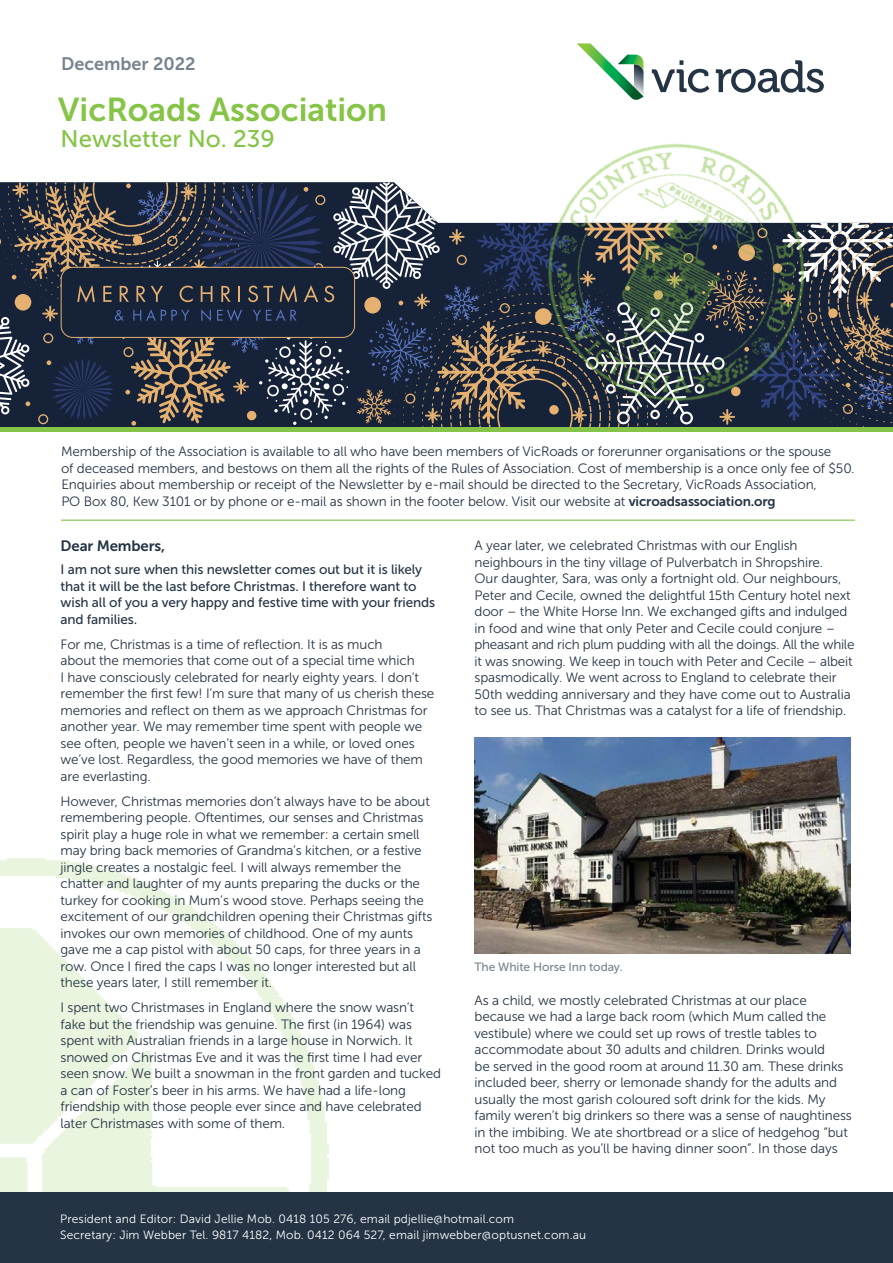
<style>
.page{position:relative;width:893px;height:1263px;background:#fff}
.page>*{position:absolute;margin:0;border:0;box-sizing:border-box;transform-origin:0 0}
.t1{font:33px "Museo Sans 700";color:#85c446}
.t2{font:24px "Museo Sans 500";color:#85c446}
.t3{font:18px "Museo Sans 700";color:#77848f}
.t4{font:15px "Museo Sans 700";letter-spacing:-.01em;color:#243444}
.t5{font:13.5px/16.5px "Museo Sans 300";letter-spacing:-.01em;color:#243444}
.t6{font:13.5px/16.5px "Museo Sans 500";letter-spacing:-.01em;color:#243444}
.t7{font:12px/15.8px "Museo Sans 300";letter-spacing:.01em;color:#fff}
.t8{font:12px "Museo Sans 500";letter-spacing:-.01em;color:#77848f}
.s1{font-family:"Museo Sans 700"}
</style>
<div class="page">
<svg style="left:0;top:182px;width:893px;height:245px;background:#3d4250"></svg>
<img style="left:0;top:858px;width:405px;height:335px">
<svg style="left:652px;top:60px;width:57px;height:33px"></svg>
<svg style="left:716px;top:60px;width:108px;height:33px"></svg>
<svg style="left:577px;top:43px;width:66px;height:53px"></svg>
<div style="left:0;top:427px;width:893px;height:5px;background:#85c446"></div>
<img style="left:499px;top:96px;width:357px;height:331px">
<div style="left:0;top:1193px;width:893px;height:70px;background:#243444"></div>
<hr style="left:61px;top:519px;width:794px;height:2px;background:#85c446">
<img style="left:475px;top:737px;width:375px;height:216px">
<h3 class="t3" style="left:61px;top:54px;width:136px">December 2022</h3>
<h1 class="t1" style="left:58px;top:92px;width:330px">VicRoads Association</h1>
<h2 class="t2" style="left:61px;top:126px;width:216px">Newsletter No. 239</h2>
<p class="t5" style="left:61px;top:444px;width:795px">Membership of the Association is available to all who have been members of VicRoads or forerunner organisations or the spouse<br>of deceased members, and bestows on them all the rights of the Rules of Association. Cost of membership is a once only fee of $50.<br>Enquiries about membership or receipt of the Newsletter by e-mail should be directed to the Secretary, VicRoads Association,<br>PO Box 80, Kew 3101 or by phone or e-mail as shown in the footer below. Visit our website at <span class="s1">vicroadsassociation.org</span></p>
<p class="t4" style="left:61px;top:538px;width:106px">Dear Members,</p>
<p class="t6" style="left:61px;top:561px;width:376px">I am not sure when this newsletter comes out but it is likely that it will be the last before Christmas. I therefore want to wish all of you a very happy and festive time with your friends and families.</p>
<p class="t5" style="left:61px;top:636px;width:375px">For me, Christmas is a time of reflection. It is as much<br>about the memories that come out of a special time which<br>I have consciously celebrated for nearly eighty years. I don’t remember the first few! I’m sure that many of us cherish these memories and reflect on them as we approach Christmas for another year. We may remember time spent with people we see often, people we haven’t seen in a while, or loved ones we’ve lost. Regardless, the good memories we have of them are everlasting.</p>
<p class="t5" style="left:61px;top:793px;width:373px">However, Christmas memories don’t always have to be about remembering people. Oftentimes, our senses and Christmas spirit play a huge role in what we remember: a certain smell may bring back memories of Grandma’s kitchen, or a festive jingle creates a nostalgic feel. I will always remember the chatter and laughter of my aunts preparing the ducks or the turkey for cooking in Mum’s wood stove. Perhaps seeing the excitement of our grandchildren opening their Christmas gifts invokes our own memories of childhood. One of my aunts gave me a cap pistol with about 50 caps, for three years in a row. Once I fired the caps I was no longer interested but all these years later, I still remember it.</p>
<p class="t5" style="left:61px;top:999px;width:382px">I spent two Christmases in England where the snow wasn’t fake but the friendship was genuine. The first (in 1964) was spent with Australian friends in a large house in Norwich. It snowed on Christmas Eve and it was the first time I had ever seen snow. We built a snowman in the front garden and tucked a can of Foster’s beer in his arms. We have had a life-long friendship with those people ever since and have celebrated later Christmases with some of them.</p>
<p class="t5" style="left:475px;top:537px;width:381px">A year later, we celebrated Christmas with our English neighbours in the tiny village of Pulverbatch in Shropshire.<br>Our daughter, Sara, was only a fortnight old. Our neighbours, Peter and Cecile, owned the delightful 15th Century hotel next door – the White Horse Inn. We exchanged gifts and indulged in food and wine that only Peter and Cecile could conjure – pheasant and rich plum pudding with all the doings. All the while it was snowing. We keep in touch with Peter and Cecile – albeit spasmodically. We went across to England to celebrate their 50th wedding anniversary and they have come out to Australia to see us. That Christmas was a catalyst for a life of friendship.</p>
<p class="t8" style="left:475px;top:960px;width:150px">The White Horse Inn today.</p>
<p class="t5" style="left:475px;top:992px;width:379px">As a child, we mostly celebrated Christmas at our place because we had a large back room (which Mum called the vestibule) where we could set up rows of trestle tables to accommodate about 30 adults and children. Drinks would<br>be served in the good room at around 11.30 am. These drinks included beer, sherry or lemonade shandy for the adults and usually the most garish coloured soft drink for the kids. My family weren’t big drinkers so there was a sense of naughtiness in the imbibing. We ate shortbread or a slice of hedgehog “but not too much as you’ll be having dinner soon”. In those days</p>
<p class="t7" style="left:60px;top:1211px;width:527px">President and Editor: David Jellie Mob. 0418 105 276, email pdjellie@hotmail.com<br>Secretary: Jim Webber Tel. 9817 4182, Mob. 0412 064 527, email jimwebber@optusnet.com.au</p>
</div>
